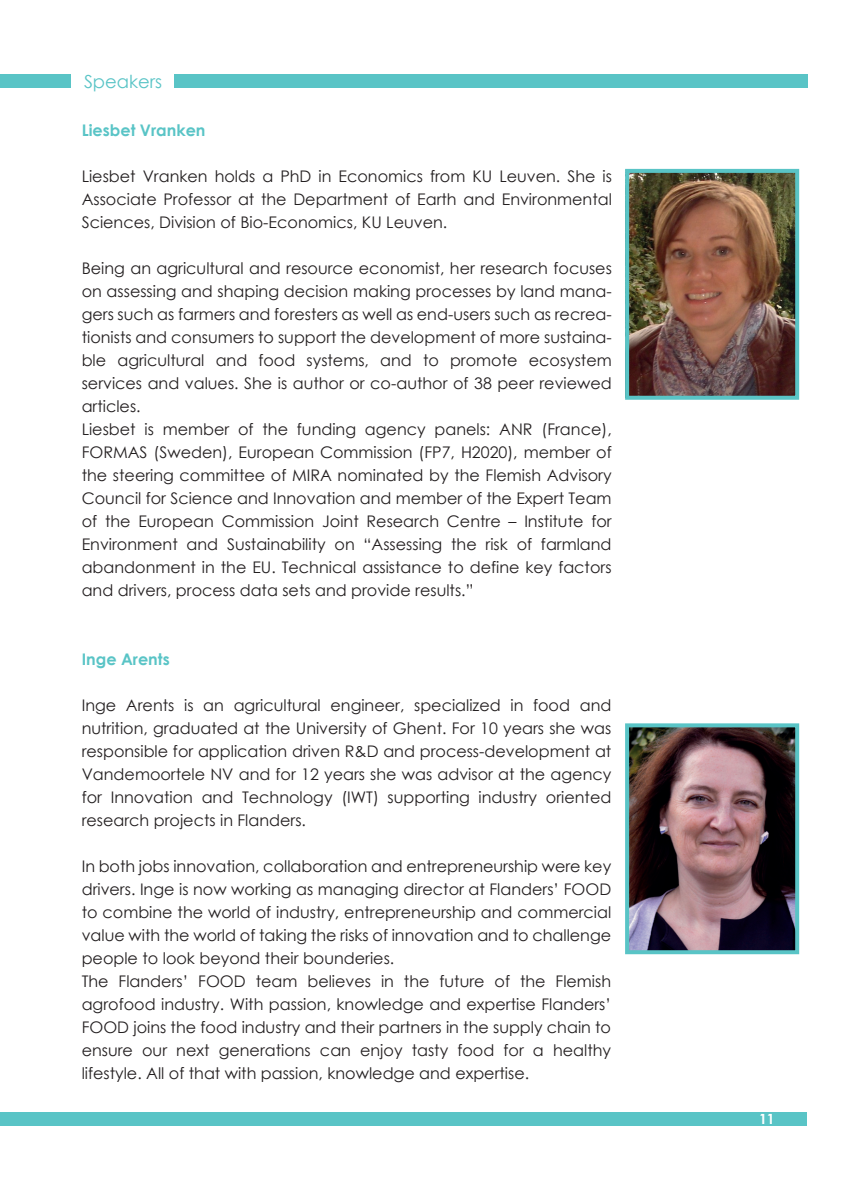
<style>
.page{position:relative;width:842px;height:1191px;background:#fff}
.page>*{position:absolute;margin:0;border:0;box-sizing:border-box;transform-origin:0 0}
.t1{font:18px "Century Gothic";color:#59c4c6}
.t2{font:16px/23px "Century Gothic";color:#231f20;text-align:justify}
.t3{font:700 16px "Century Gothic";color:#59c4c6}
.t4{font:700 14px "Century Gothic";color:#fff}
</style>
<div class="page">
<div style="left:0;top:1112px;width:807px;height:13px;background:#59c4c6"></div>
<div style="left:0;top:75px;width:70px;height:13px;background:#59c4c6"></div>
<div style="left:175px;top:75px;width:633px;height:13px;background:#59c4c6"></div>
<img style="left:630px;top:728px;width:164px;height:221px">
<div style="left:625px;top:723px;width:174px;height:231px;border:4px solid #59c4c6"></div>
<img style="left:630px;top:174px;width:164px;height:221px">
<div style="left:625px;top:169px;width:174px;height:231px;border:4px solid #59c4c6"></div>
<p class="t1" style="left:84px;top:69px;width:80px">Speakers</p>
<p class="t3" style="left:82px;top:118px;width:125px">Liesbet Vranken</p>
<p class="t2" style="left:82px;top:164px;width:532px">Liesbet Vranken holds a PhD in Economics from KU Leuven. She is Associate Professor at the Department of Earth and Environmental Sciences, Division of Bio-Economics, KU Leuven.</p>
<p class="t2" style="left:82px;top:256px;width:532px;text-align:left">Being an agricultural and resource economist, her research focuses on assessing and shaping decision making processes by land mana&shy;gers such as farmers and foresters as well as end-users such as recrea&shy;tionists and consumers to support the development of more sustaina&shy;ble agricultural and food systems, and to promote ecosystem services and values. She is author or co-author of 38 peer reviewed articles.<br>Liesbet is member of the funding agency panels: ANR (France), FORMAS (Sweden), European Commission (FP7, H2020), member of the steering committee of MIRA nominated by the Flemish Advisory Council for Science and Innovation and member of the Expert Team of the European Commission Joint Research Centre – Institute for Environment and Sustainability on “Assessing the risk of farmland abandonment in the EU. Technical assistance to define key factors and drivers, process data sets and provide results.”</p>
<p class="t3" style="left:82px;top:647px;width:89px">Inge Arents</p>
<p class="t2" style="left:82px;top:693px;width:531px">Inge Arents is an agricultural engineer, specialized in food and nutrition, graduated at the University of Ghent. For 10 years she was responsible for application driven R&amp;D and process-development at Vandemoortele NV and for 12 years she was advisor at the agency for Innovation and Technology (IWT) supporting industry oriented research projects in Flanders.</p>
<p class="t2" style="left:82px;top:854px;width:531px;text-align:left">In both jobs innovation, collaboration and entrepreneurship were key drivers. Inge is now working as managing director at Flanders’ FOOD to combine the world of industry, entrepreneurship and commercial value with the world of taking the risks of innovation and to challenge people to look beyond their bounderies.<br>The Flanders’ FOOD team believes in the future of the Flemish agrofood industry. With passion, knowledge and expertise Flanders’ FOOD joins the food industry and their partners in the supply chain to ensure our next generations can enjoy tasty food for a healthy lifestyle. All of that with passion, knowledge and expertise.</p>
<p class="t4" style="left:759px;top:1108px;width:17px">11</p>
</div>
